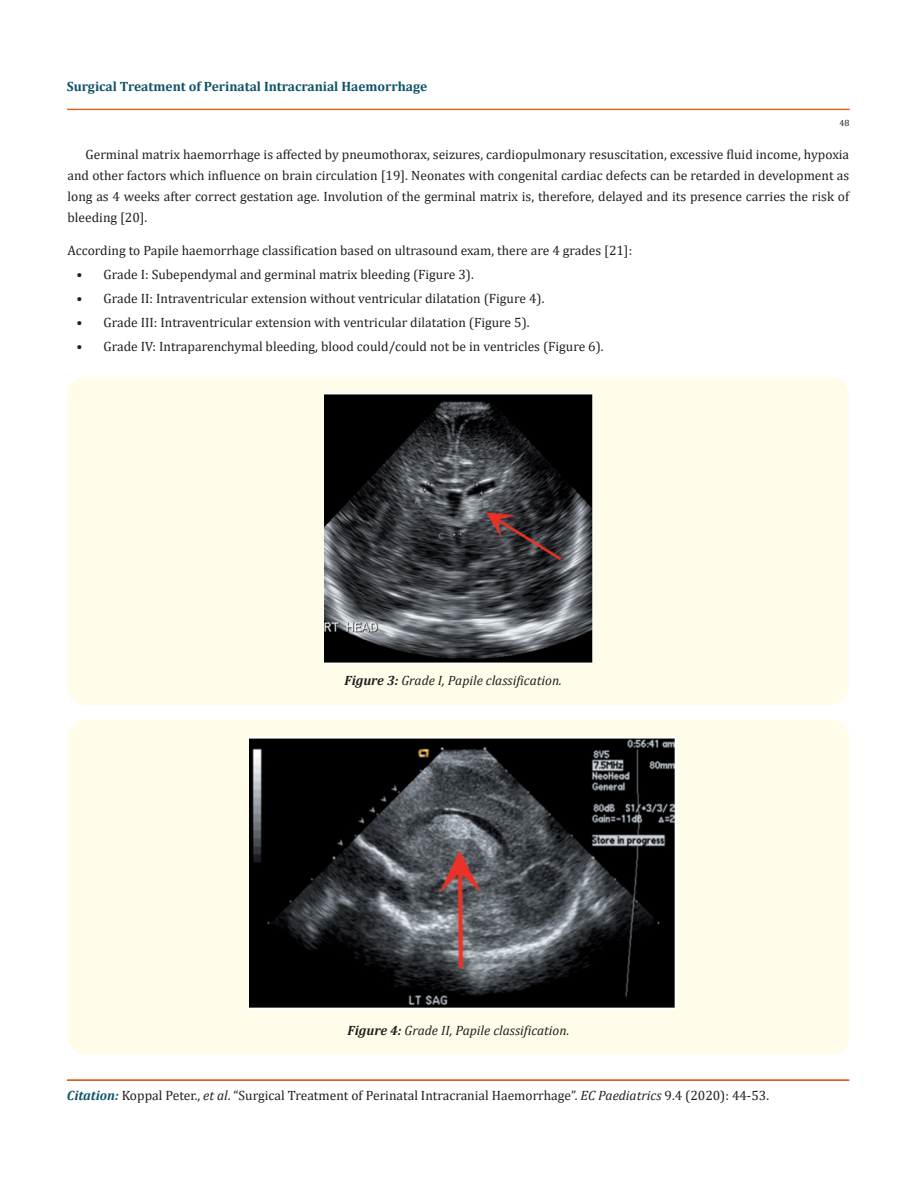
<style>
.page{position:relative;width:917px;height:1188px;background:#fff}
.page>*{position:absolute;margin:0;border:0;box-sizing:border-box;transform-origin:0 0}
.t1{font:13.5px/21px "Cambria";color:#231f20;text-align:justify}
.t2{font:italic 13.5px "Cambria";color:#231f20}
.t3{font:700 13.5px "Cambria";color:#0e546a}
.t4{font:9px "Cambria";color:#231f20}
.s1{font-weight:700}
.s2{font-weight:700;font-style:italic;color:#0e546a}
.s3{font-style:italic}
</style>
<div class="page">
<div style="left:67px;top:109px;width:782px;height:1px;border:1px solid #e05d1a"></div>
<div style="left:67px;top:1080px;width:782px;height:1px;border:1px solid #e05d1a"></div>
<div style="left:67px;top:377px;width:781px;height:328px;background:#fffde9;border-radius:18px"></div>
<div style="left:68px;top:720px;width:781px;height:335px;background:#fffde9;border-radius:18px"></div>
<img style="left:324px;top:394px;width:268px;height:270px">
<img style="left:249px;top:738px;width:427px;height:272px">
<p class="t3" style="left:67px;top:76px;width:362px">Surgical Treatment of Perinatal Intracranial Haemorrhage</p>
<p class="t4" style="left:839px;top:117px;width:11px">48</p>
<p class="t1" style="left:68px;top:144px;width:783px;text-indent:18px">Germinal matrix haemorrhage is affected by pneumothorax, seizures, cardiopulmonary resuscitation, excessive fluid income, hypoxia and other factors which influence on brain circulation [19]. Neonates with congenital cardiac defects can be retarded in development as long as 4 weeks after correct gestation age. Involution of the germinal matrix is, therefore, delayed and its presence carries the risk of bleeding [20].</p>
<p class="t1" style="left:68px;top:240px;width:566px">According to Papile haemorrhage classification based on ultrasound exam, there are 4 grades [21]:</p>
<p class="t1" style="left:76px;top:264px;width:399px">• Grade I: Subependymal and germinal matrix bleeding (Figure 3).</p>
<p class="t1" style="left:76px;top:288px;width:469px">• Grade II: Intraventricular extension without ventricular dilatation (Figure 4).</p>
<p class="t1" style="left:76px;top:312px;width:454px">• Grade III: Intraventricular extension with ventricular dilatation (Figure 5).</p>
<p class="t1" style="left:76px;top:336px;width:528px">• Grade IV: Intraparenchymal bleeding, blood could/could not be in ventricles (Figure 6).</p>
<p class="t2" style="left:344px;top:671px;width:219px"><span class="s1">Figure 3:</span> Grade I, Papile classification.</p>
<p class="t2" style="left:347px;top:1021px;width:223px"><span class="s1">Figure 4:</span> Grade II, Papile classification.</p>
<p class="t1" style="left:67px;top:1085px;width:703px"><span class="s2">Citation:</span> Koppal Peter., <span class="s3">et al</span>. “Surgical Treatment of Perinatal Intracranial Haemorrhage”. <span class="s3">EC Paediatrics</span> 9.4 (2020): 44-53.</p>
</div>
